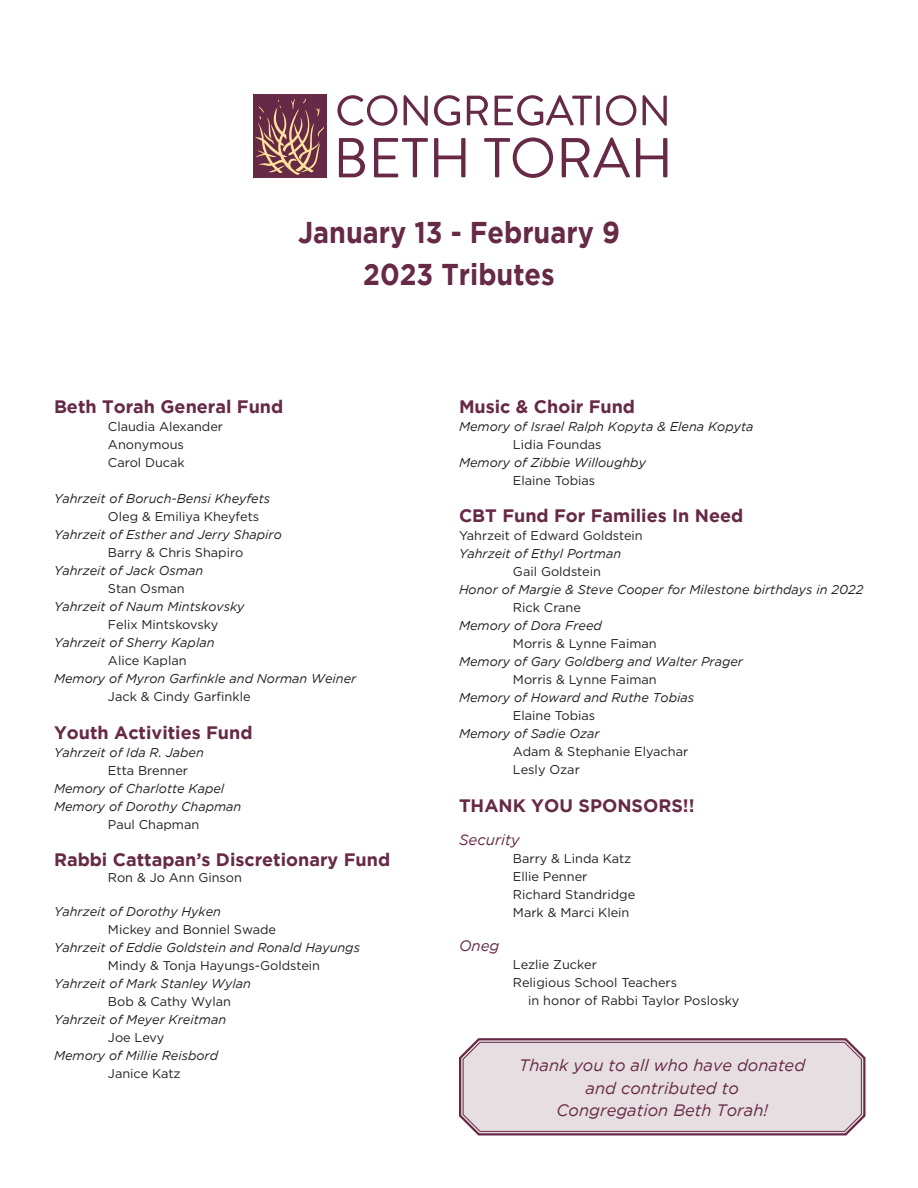
<style>
.page{position:relative;width:918px;height:1188px;background:#fff}
.page>*{position:absolute;margin:0;border:0;box-sizing:border-box;transform-origin:0 0}
.t1{font:700 30px "Gotham";color:#662946;scale:.9 1}
.t2{font:700 18px "Gotham";color:#662946}
.t3{font:italic 16.5px "Gotham";color:#662946}
.t4{font:italic 15px "Gotham";color:#662946}
.t5{font:italic 12.75px "Gotham";color:#231f20}
.t6{font:12.75px/18px "Gotham";color:#231f20}
</style>
<div class="page">
<svg style="left:459px;top:1038px;width:407px;height:98px"></svg>
<div style="left:253px;top:95px;width:73px;height:83px;background:#662946"></div>
<svg style="left:255px;top:99px;width:69px;height:76px"></svg>
<svg style="left:337px;top:95px;width:60px;height:31px"></svg>
<svg style="left:404px;top:95px;width:24px;height:31px"></svg>
<svg style="left:434px;top:95px;width:26px;height:31px"></svg>
<svg style="left:467px;top:96px;width:21px;height:29px"></svg>
<svg style="left:495px;top:95px;width:97px;height:31px"></svg>
<svg style="left:596px;top:96px;width:4px;height:29px"></svg>
<svg style="left:606px;top:95px;width:30px;height:31px"></svg>
<svg style="left:643px;top:95px;width:24px;height:31px"></svg>
<svg style="left:339px;top:138px;width:26px;height:39px"></svg>
<svg style="left:374px;top:138px;width:54px;height:39px"></svg>
<svg style="left:434px;top:138px;width:32px;height:39px"></svg>
<svg style="left:484px;top:137px;width:69px;height:41px"></svg>
<svg style="left:562px;top:137px;width:68px;height:40px"></svg>
<svg style="left:636px;top:138px;width:31px;height:39px"></svg>
<p class="t1" style="left:298px;top:215px;width:359px">January 13 - February 9</p>
<p class="t1" style="left:363px;top:257px;width:214px">2023 Tributes</p>
<p class="t2" style="left:54px;top:396px;width:231px">Beth Torah General Fund</p>
<p class="t6" style="left:108px;top:417px;width:117px">Claudia Alexander</p>
<p class="t6" style="left:108px;top:435px;width:77px">Anonymous</p>
<p class="t6" style="left:108px;top:453px;width:78px">Carol Ducak</p>
<p class="t5" style="left:54px;top:492px;width:218px">Yahrzeit of Boruch-Bensi Kheyfets</p>
<p class="t6" style="left:108px;top:507px;width:153px">Oleg &amp; Emiliya Kheyfets</p>
<p class="t5" style="left:54px;top:528px;width:229px">Yahrzeit of Esther and Jerry Shapiro</p>
<p class="t6" style="left:108px;top:543px;width:137px">Barry &amp; Chris Shapiro</p>
<p class="t5" style="left:54px;top:564px;width:151px">Yahrzeit of Jack Osman</p>
<p class="t6" style="left:108px;top:579px;width:78px">Stan Osman</p>
<p class="t5" style="left:54px;top:600px;width:192px">Yahrzeit of Naum Mintskovsky</p>
<p class="t6" style="left:108px;top:615px;width:112px">Felix Mintskovsky</p>
<p class="t5" style="left:54px;top:636px;width:162px">Yahrzeit of Sherry Kaplan</p>
<p class="t6" style="left:108px;top:651px;width:80px">Alice Kaplan</p>
<p class="t5" style="left:54px;top:672px;width:304px">Memory of Myron Garfinkle and Norman Weiner</p>
<p class="t6" style="left:108px;top:687px;width:144px">Jack &amp; Cindy Garfinkle</p>
<p class="t2" style="left:54px;top:722px;width:200px">Youth Activities Fund</p>
<p class="t5" style="left:54px;top:745px;width:151px">Yahrzeit of Ida R. Jaben</p>
<p class="t6" style="left:108px;top:761px;width:82px">Etta Brenner</p>
<p class="t5" style="left:54px;top:781px;width:172px">Memory of Charlotte Kapel</p>
<p class="t5" style="left:54px;top:799px;width:189px">Memory of Dorothy Chapman</p>
<p class="t6" style="left:108px;top:815px;width:93px">Paul Chapman</p>
<p class="t2" style="left:54px;top:849px;width:338px">Rabbi Cattapan’s Discretionary Fund</p>
<p class="t6" style="left:108px;top:868px;width:136px">Ron &amp; Jo Ann Ginson</p>
<p class="t5" style="left:54px;top:904px;width:169px">Yahrzeit of Dorothy Hyken</p>
<p class="t6" style="left:108px;top:920px;width:170px">Mickey and Bonniel Swade</p>
<p class="t5" style="left:54px;top:940px;width:308px">Yahrzeit of Eddie Goldstein and Ronald Hayungs</p>
<p class="t6" style="left:108px;top:956px;width:214px">Mindy &amp; Tonja Hayungs-Goldstein</p>
<p class="t5" style="left:54px;top:976px;width:198px">Yahrzeit of Mark Stanley Wylan</p>
<p class="t6" style="left:108px;top:992px;width:125px">Bob &amp; Cathy Wylan</p>
<p class="t5" style="left:54px;top:1012px;width:174px">Yahrzeit of Meyer Kreitman</p>
<p class="t6" style="left:108px;top:1028px;width:58px">Joe Levy</p>
<p class="t5" style="left:54px;top:1048px;width:166px">Memory of Millie Reisbord</p>
<p class="t6" style="left:108px;top:1064px;width:74px">Janice Katz</p>
<p class="t2" style="left:459px;top:396px;width:178px">Music &amp; Choir Fund</p>
<p class="t5" style="left:459px;top:419px;width:296px">Memory of Israel Ralph Kopyta &amp; Elena Kopyta</p>
<p class="t6" style="left:513px;top:435px;width:90px">Lidia Foundas</p>
<p class="t5" style="left:459px;top:455px;width:189px">Memory of Zibbie Willoughby</p>
<p class="t6" style="left:513px;top:471px;width:84px">Elaine Tobias</p>
<p class="t2" style="left:459px;top:505px;width:286px">CBT Fund For Families In Need</p>
<p class="t6" style="left:459px;top:526px;width:185px">Yahrzeit of Edward Goldstein</p>
<p class="t5" style="left:459px;top:547px;width:164px">Yahrzeit of Ethyl Portman</p>
<p class="t6" style="left:513px;top:562px;width:90px">Gail Goldstein</p>
<p class="t5" style="left:459px;top:583px;width:406px">Honor of Margie &amp; Steve Cooper for Milestone birthdays in 2022</p>
<p class="t6" style="left:513px;top:598px;width:69px">Rick Crane</p>
<p class="t5" style="left:459px;top:619px;width:145px">Memory of Dora Freed</p>
<p class="t6" style="left:513px;top:634px;width:145px">Morris &amp; Lynne Faiman</p>
<p class="t5" style="left:459px;top:655px;width:286px">Memory of Gary Goldberg and Walter Prager</p>
<p class="t6" style="left:513px;top:670px;width:145px">Morris &amp; Lynne Faiman</p>
<p class="t5" style="left:459px;top:691px;width:237px">Memory of Howard and Ruthe Tobias</p>
<p class="t6" style="left:513px;top:706px;width:84px">Elaine Tobias</p>
<p class="t5" style="left:459px;top:727px;width:142px">Memory of Sadie Ozar</p>
<p class="t6" style="left:513px;top:742px;width:177px">Adam &amp; Stephanie Elyachar</p>
<p class="t6" style="left:513px;top:760px;width:68px">Lesly Ozar</p>
<p class="t2" style="left:459px;top:795px;width:237px">THANK YOU SPONSORS!!</p>
<p class="t4" style="left:459px;top:832px;width:62px">Security</p>
<p class="t6" style="left:513px;top:850px;width:120px">Barry &amp; Linda Katz</p>
<p class="t6" style="left:513px;top:868px;width:76px">Ellie Penner</p>
<p class="t6" style="left:513px;top:886px;width:124px">Richard Standridge</p>
<p class="t6" style="left:513px;top:904px;width:118px">Mark &amp; Marci Klein</p>
<p class="t4" style="left:459px;top:938px;width:42px">Oneg</p>
<p class="t6" style="left:513px;top:955px;width:85px">Lezlie Zucker</p>
<p class="t6" style="left:528px;top:973px;width:213px;text-indent:-15px">Religious School Teachers<br>in honor of Rabbi Taylor Poslosky</p>
<p class="t3" style="left:519px;top:1057px;width:287px">Thank you to all who have donated</p>
<p class="t3" style="left:586px;top:1079px;width:155px">and contributed to</p>
<p class="t3" style="left:556px;top:1102px;width:213px">Congregation Beth Torah!</p>
</div>
